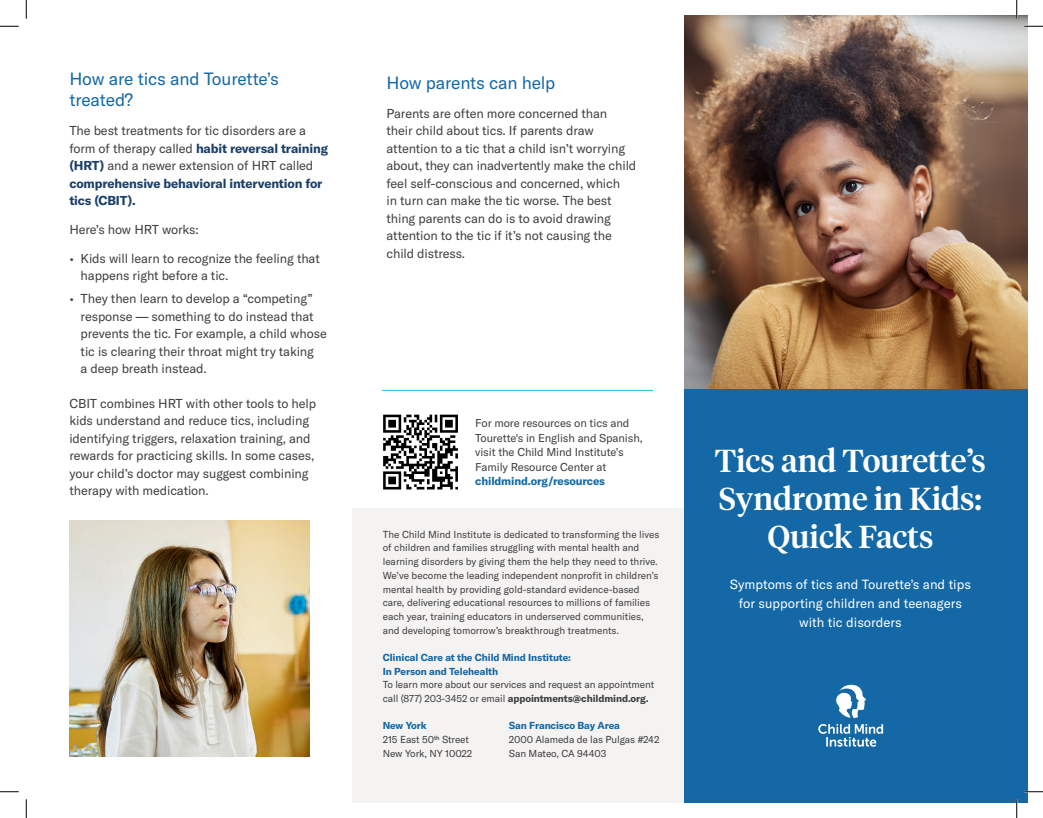
<style>
.page{position:relative;width:1043px;height:818px;background:#fff}
.page>*{position:absolute;margin:0;border:0;box-sizing:border-box;transform-origin:0 0}
.t1{font:500 31.62px/38px "Tiempos Headline";color:#fff;text-align:center}
.t2{font:17.5px/21.2px "GT America";letter-spacing:-.01em;color:#1368a5}
.t3{font:13.12px/18.8px "GT America";color:#fff;text-align:center}
.t4{font:12.75px/17.5px "GT America";letter-spacing:-.01em;color:#3e3e3f}
.t5{font:11.25px/14.4px "GT America";letter-spacing:-.01em;color:#3e3e3f}
.t6{font:10px/13.8px "GT America";letter-spacing:-.005em;color:#3e3e3f}
.s1{font-weight:700;color:#1a3f68}
.s2{font-weight:700;color:#1368a5}
.s3{font-weight:700}
</style>
<div class="page">
<div style="left:352px;top:508px;width:332px;height:294px;background:#f5f3f2"></div>
<img style="left:684px;top:15px;width:344px;height:374px">
<div style="left:684px;top:389px;width:344px;height:413px;background:#1368a5"></div>
<svg style="left:836px;top:684px;width:30px;height:34px"></svg>
<svg style="left:818px;top:724px;width:65px;height:22px"></svg>
<hr style="left:382px;top:390px;width:271px;height:1px;background:#23bfd2">
<img style="left:69px;top:520px;width:240px;height:236px">
<svg style="left:383px;top:414px;width:75px;height:75px"></svg>
<svg style="left:0;top:25px;width:19px;height:2px"></svg>
<svg style="left:1024px;top:25px;width:18px;height:2px"></svg>
<svg style="left:0;top:791px;width:19px;height:1px"></svg>
<svg style="left:1024px;top:790px;width:18px;height:2px"></svg>
<svg style="left:25px;top:0;width:2px;height:19px"></svg>
<svg style="left:25px;top:799px;width:2px;height:19px"></svg>
<svg style="left:1015px;top:0;width:2px;height:19px"></svg>
<svg style="left:1015px;top:799px;width:2px;height:19px"></svg>
<p class="t2" style="left:69px;top:68px;width:211px">How are tics and Tourette’s treated?</p>
<p class="t4" style="left:69px;top:122px;width:260px">The best treatments for tic disorders are a form of therapy called <span class="s1">habit reversal training (HRT)</span> and a newer extension of HRT called <span class="s1">comprehensive behavioral intervention for tics (CBIT).</span></p>
<p class="t4" style="left:69px;top:221px;width:131px">Here’s how HRT works:</p>
<p class="t4" style="left:81px;top:249px;width:241px;text-indent:-11px">• Kids will learn to recognize the feeling that happens right before a tic.</p>
<p class="t4" style="left:81px;top:290px;width:248px;text-indent:-11px">• They then learn to develop a “competing” response — something to do instead that prevents the tic. For example, a child whose tic is clearing their throat might try taking<br>a deep breath instead.</p>
<p class="t4" style="left:69px;top:394px;width:248px">CBIT combines HRT with other tools to help kids understand and reduce tics, including identifying triggers, relaxation training, and rewards for practicing skills. In some cases, your child’s doctor may suggest combining therapy with medication.</p>
<p class="t2" style="left:386px;top:72px;width:170px">How parents can help</p>
<p class="t4" style="left:386px;top:104px;width:251px">Parents are often more concerned than their child about tics. If parents draw attention to a tic that a child isn’t worrying about, they can inadvertently make the child feel self-conscious and concerned, which<br>in turn can make the tic worse. The best thing parents can do is to avoid drawing attention to the tic if it’s not causing the child distress.</p>
<p class="t5" style="left:475px;top:416px;width:169px">For more resources on tics and<br>Tourette's in English and Spanish, visit the Child Mind Institute’s<br>Family Resource Center at <span class="s2">childmind.org/resources</span></p>
<p class="t6" style="left:383px;top:527px;width:278px">The Child Mind Institute is dedicated to transforming the lives of children and families struggling with mental health and learning disorders by giving them the help they need to thrive.<br>We’ve become the leading independent nonprofit in children’s mental health by providing gold-standard evidence-based care, delivering educational resources to millions of families each year, training educators in underserved communities, and developing tomorrow’s breakthrough treatments.</p>
<p class="t6" style="left:383px;top:650px;width:273px"><span class="s2">Clinical Care at the Child Mind Institute:<br>In Person and Telehealth<br></span>To learn more about our services and request an appointment call (877) 203-3452 or email <span class="s3">appointments@childmind.org.</span></p>
<p class="t6" style="left:383px;top:718px;width:91px"><span class="s2">New York<br></span>215 East 50<sup>th</sup> Street<br>New York, NY 10022</p>
<p class="t6" style="left:509px;top:718px;width:152px"><span class="s2">San Francisco Bay Area<br></span>2000 Alameda de las Pulgas #242<br>San Mateo, CA 94403</p>
<p class="t1" style="left:714px;top:440px;width:273px">Tics and Tourette’s<br>Syndrome in Kids:<br>Quick Facts</p>
<p class="t3" style="left:729px;top:575px;width:243px">Symptoms of tics and Tourette’s and tips for supporting children and teenagers with tic disorders</p>
</div>
